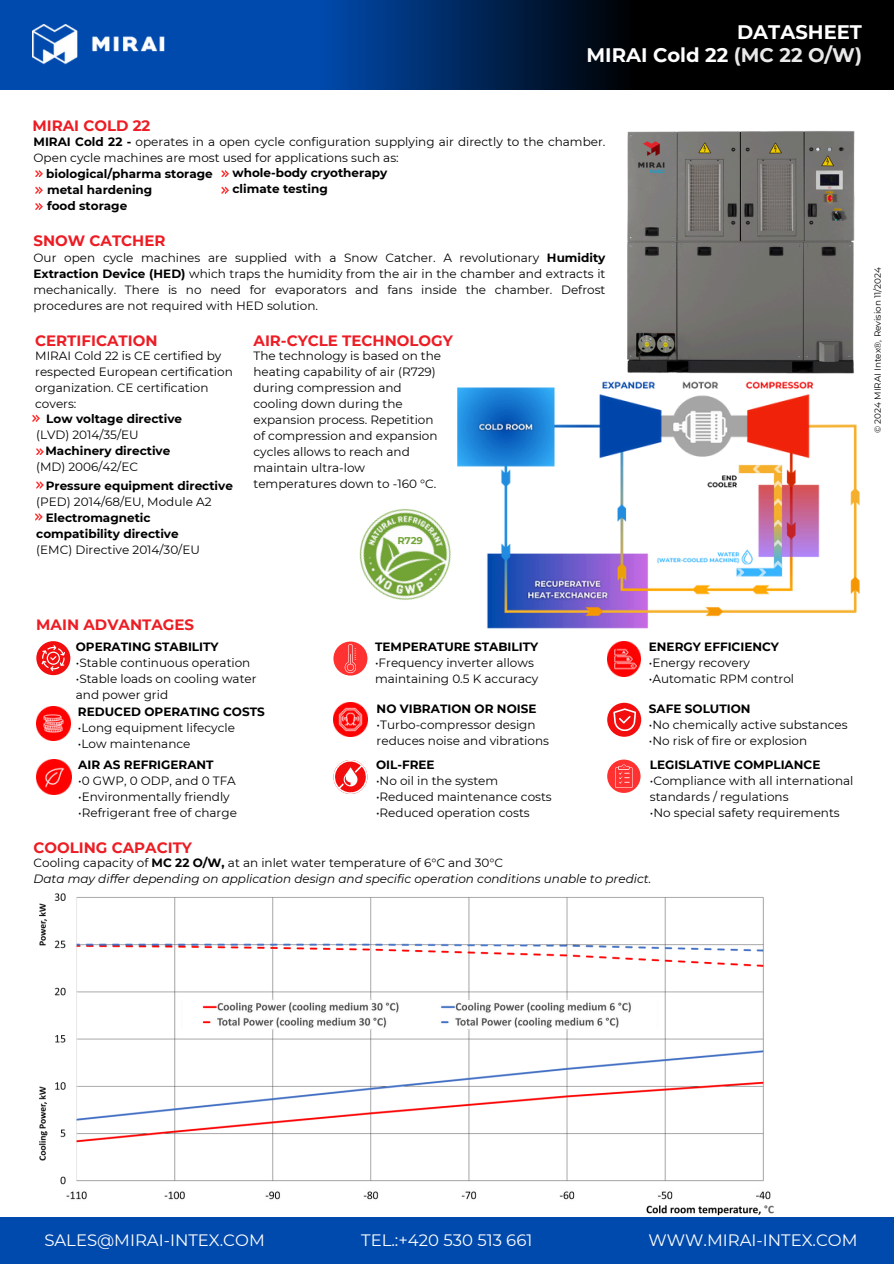
<style>
.page{position:relative;width:894px;height:1264px;background:#fff}
.page>*{position:absolute;margin:0;border:0;box-sizing:border-box;transform-origin:0 0}
.t1{font:700 19.5px "Montserrat";color:#fff}
.t2{font:16.5px "Montserrat";color:#fff}
.t3{font:700 15px "Montserrat";color:#ec1d24}
.t4{font:700 15px "Montserrat";color:#ed1c24}
.t5{font:12px/16px "Montserrat";color:#000}
.t6{font:700 12px/16px "Montserrat";color:#000}
.t7{font:italic 12px/16px "Montserrat";color:#000}
.t8{font:700 9.9px "Montserrat";color:#71a436}
.t9{font:8.85px "Montserrat";color:#000}
.s1{color:#e9e9e9}
.s2{font-weight:700}
.s3{font-style:normal}
.s4{font-weight:700;font-style:normal}
</style>
<div class="page">
<div style="left:0;top:1217px;width:893px;height:46px;background:#004aad"></div>
<img style="left:359px;top:508px;width:88px;height:92px">
<div style="left:0;top:0;width:893px;height:89px;background:#000"></div>
<svg style="left:0;top:0;width:617px;height:89px;background:#003781"></svg>
<img style="left:32px;top:24px;width:132px;height:41px">
<div style="left:607px;top:759px;width:33px;height:34px;background:#ff3131;border-radius:50%"></div>
<svg style="left:615px;top:764px;width:17px;height:24px"></svg>
<div style="left:607px;top:702px;width:34px;height:34px;background:#f20e0e;border-radius:50%"></div>
<svg style="left:613px;top:708px;width:22px;height:23px"></svg>
<div style="left:36px;top:641px;width:34px;height:34px;background:#f20e0e;border-radius:50%"></div>
<svg style="left:42px;top:645px;width:23px;height:26px"></svg>
<svg style="left:333px;top:760px;width:34px;height:33px"></svg>
<div style="left:333px;top:641px;width:34px;height:34px;background:#ff3131;border-radius:50%"></div>
<svg style="left:344px;top:644px;width:12px;height:29px"></svg>
<img style="left:36px;top:759px;width:35px;height:35px">
<img style="left:36px;top:706px;width:34px;height:34px">
<img style="left:333px;top:702px;width:34px;height:34px">
<img style="left:607px;top:641px;width:33px;height:35px">
<svg style="left:32px;top:415px;width:8px;height:6px"></svg>
<svg style="left:36px;top:448px;width:8px;height:7px"></svg>
<svg style="left:36px;top:481px;width:8px;height:7px"></svg>
<svg style="left:35px;top:513px;width:8px;height:7px"></svg>
<img style="left:447px;top:381px;width:413px;height:248px">
<svg style="left:35px;top:170px;width:8px;height:7px"></svg>
<svg style="left:35px;top:187px;width:8px;height:6px"></svg>
<svg style="left:35px;top:203px;width:8px;height:7px"></svg>
<svg style="left:221px;top:170px;width:8px;height:7px"></svg>
<svg style="left:221px;top:187px;width:8px;height:6px"></svg>
<img style="left:627px;top:131px;width:228px;height:243px">
<img style="left:39px;top:893px;width:735px;height:323px">
<h6 class="t1" style="left:736px;top:20px;width:126px">DATASHEET</h6>
<h6 class="t1" style="left:586px;top:43px;width:277px">MIRAI Cold 22 <span class="s1">(MC 22 O/W)</span></h6>
<p class="t3" style="left:32px;top:116px;width:119px">MIRAI COLD 22</p>
<h3 class="t5" style="left:34px;top:133px;width:573px"><span class="s2">MIRAI Cold 22 -</span> operates in a open cycle configuration supplying air directly to the chamber.<br>Open cycle machines are most used for applications such as:</h3>
<p class="t6" style="left:46px;top:165px;width:168px">biological/pharma storage metal hardening</p>
<h6 class="t6" style="left:47px;top:197px;width:82px">food storage</h6>
<h6 class="t4" style="left:34px;top:231px;width:133px">SNOW CATCHER</h6>
<h6 class="t5" style="left:34px;top:249px;width:507px">Our open cycle machines are supplied with a Snow Catcher. A revolutionary</h6>
<h6 class="t6" style="left:232px;top:165px;width:156px">whole-body cryotherapy climate testing</h6>
<p class="t5" style="left:34px;top:249px;width:573px;text-align:justify;text-indent:513px"><span class="s2">Humidity Extraction Device (HED)</span> which traps the humidity from the air in the chamber and extracts it mechanically. There is no need for evaporators and fans inside the chamber. Defrost procedures are not required with HED solution.</p>
<h6 class="t5" style="left:253px;top:348px;width:189px">The technology is based on the heating capability of air (R729) during compression and cooling down during the expansion process. Repetition of compression and expansion cycles allows to reach and maintain ultra-low temperatures down to -160 °C.</h6>
<p class="t3" style="left:35px;top:331px;width:124px">CERTIFICATION</p>
<h6 class="t5" style="left:35px;top:348px;width:199px">MIRAI Cold 22 is CE certified by respected European certification organization. CE certification covers:</h6>
<p class="t3" style="left:253px;top:331px;width:201px">AIR-CYCLE TECHNOLOGY</p>
<p class="t6" style="left:46px;top:410px;width:137px">Low voltage directive</p>
<p class="t5" style="left:36px;top:426px;width:104px">(LVD) 2014/35/EU</p>
<p class="t6" style="left:45px;top:442px;width:126px">Machinery directive</p>
<p class="t5" style="left:36px;top:458px;width:103px">(MD) 2006/42/EC</p>
<h6 class="t6" style="left:46px;top:477px;width:189px">Pressure equipment directive</h6>
<h6 class="t5" style="left:36px;top:493px;width:177px">(PED) 2014/68/EU, Module A2</h6>
<h6 class="t6" style="left:46px;top:509px;width:106px">Electromagnetic</h6>
<h6 class="t6" style="left:36px;top:525px;width:144px">compatibility directive</h6>
<h6 class="t5" style="left:36px;top:541px;width:165px">(EMC) Directive 2014/30/EU</h6>
<p class="t8" style="left:397px;top:534px;width:27px;rotate:1deg">R729</p>
<p class="t9" style="left:872px;top:433px;width:167px;rotate:-90deg">© 2024 MIRAI Intex®, Revision 11/2024</p>
<p class="t3" style="left:36px;top:615px;width:159px">MAIN ADVANTAGES</p>
<p class="t6" style="left:76px;top:638px;width:144px">OPERATING STABILITY</p>
<p class="t5" style="left:76px;top:654px;width:176px">•Stable continuous operation</p>
<p class="t5" style="left:76px;top:670px;width:182px">•Stable loads on cooling water and power grid</p>
<h3 class="t6" style="left:78px;top:704px;width:188px">REDUCED OPERATING COSTS</h3>
<h3 class="t5" style="left:78px;top:720px;width:158px">•Long equipment lifecycle</h3>
<h3 class="t5" style="left:78px;top:736px;width:114px">•Low maintenance</h3>
<h3 class="t6" style="left:78px;top:757px;width:137px">AIR AS REFRIGERANT</h3>
<h3 class="t5" style="left:78px;top:773px;width:159px">•0 GWP, 0 ODP, and 0 TFA</h3>
<h3 class="t5" style="left:78px;top:789px;width:153px">•Environmentally friendly</h3>
<h3 class="t5" style="left:78px;top:805px;width:160px">•Refrigerant free of charge</h3>
<h6 class="t3" style="left:34px;top:838px;width:160px">COOLING CAPACITY</h6>
<p class="t6" style="left:375px;top:638px;width:165px">TEMPERATURE STABILITY</p>
<p class="t5" style="left:375px;top:654px;width:165px">•Frequency inverter allows maintaining 0.5 K accuracy</p>
<h6 class="t6" style="left:376px;top:700px;width:161px">NO VIBRATION OR NOISE</h6>
<h6 class="t5" style="left:376px;top:716px;width:174px">•Turbo-compressor design reduces noise and vibrations</h6>
<p class="t6" style="left:376px;top:757px;width:60px">OIL-FREE</p>
<p class="t5" style="left:376px;top:773px;width:124px">•No oil in the system</p>
<p class="t5" style="left:376px;top:789px;width:177px">•Reduced maintenance costs</p>
<p class="t5" style="left:376px;top:805px;width:155px">•Reduced operation costs</p>
<h6 class="t6" style="left:648px;top:638px;width:132px">ENERGY EFFICIENCY</h6>
<h6 class="t5" style="left:648px;top:654px;width:103px">•Energy recovery</h6>
<h6 class="t5" style="left:648px;top:670px;width:147px">•Automatic RPM control</h6>
<p class="t6" style="left:648px;top:700px;width:103px">SAFE SOLUTION</p>
<p class="t5" style="left:648px;top:716px;width:200px">•No chemically active substances</p>
<p class="t5" style="left:648px;top:732px;width:160px">•No risk of fire or explosion</p>
<p class="t6" style="left:649px;top:757px;width:172px">LEGISLATIVE COMPLIANCE</p>
<p class="t5" style="left:649px;top:773px;width:205px">•Compliance with all international standards / regulations</p>
<p class="t5" style="left:649px;top:805px;width:191px">•No special safety requirements</p>
<p class="t7" style="left:34px;top:854px;width:619px"><span class="s3">Cooling capacity of</span> <span class="s4">MC 22 O/W,</span> <span class="s3">at an inlet water temperature of 6°С and 30°С<br></span>Data may differ depending on application design and specific operation conditions unable to predict.</p>
<p class="t2" style="left:44px;top:1230px;width:222px">SALES@MIRAI-INTEX.COM</p>
<h6 class="t2" style="left:361px;top:1230px;width:172px">TEL.:+420 530 513 661</h6>
<p class="t2" style="left:648px;top:1230px;width:210px">WWW.MIRAI-INTEX.COM</p>
<h2 class="t2" style="left:20px;top:1236px;width:222px">SALES@MIRAI-INTEX.COM</h2>
<h1 class="t2" style="left:377px;top:1236px;width:177px">TEL.: +420 530 513 661</h1>
<p class="t2" style="left:665px;top:1236px;width:210px">WWW.MIRAI-INTEX.COM</p>
</div>
